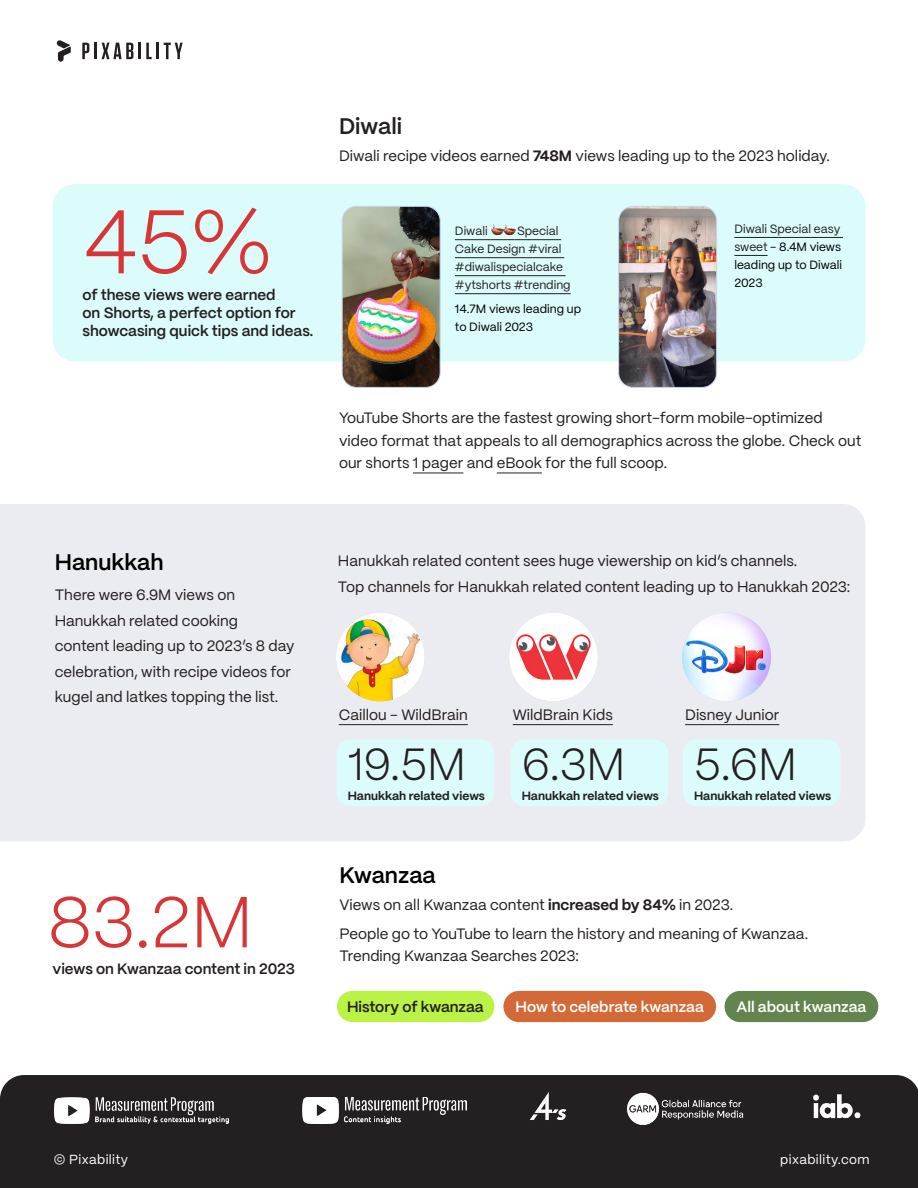
<style>
.page{position:relative;width:918px;height:1188px;background:#fff}
.page>*{position:absolute;margin:0;border:0;box-sizing:border-box;transform-origin:0 0}
.t1{font:300 90px "PP Mori";color:#d63638}
.t2{font:300 72px "PP Mori";color:#d63638}
.t3{font:300 45px "PP Mori";color:#241f21}
.t4{font:600 22.5px "PP Mori";color:#000}
.t5{font:600 22.5px "PP Mori";color:#241f21}
.t6{font:15px/25.5px "PP Mori";color:#241f21}
.t7{font:600 15px/18px "PP Mori";color:#241f21}
.t8{font:600 15px "PP Mori";color:#fff}
.t9{font:13.2px "PP Mori";letter-spacing:.03em;color:#fff}
.t10{font:500 13.2px "Ringside Narrow";letter-spacing:.03em;color:#bdc0c0}
.t11{font:12px/18px "PP Mori";color:#000}
.t12{font:12px/18px "PP Mori";color:#241f21}
.t13{font:700 12px "PP Mori";color:#241f21}
.s1{font-weight:700}
.s2{color:#241f21}
</style>
<div class="page">
<div style="left:0;top:504px;width:865px;height:337px;background:#ebebf2"></div>
<div style="left:53px;top:184px;width:813px;height:178px;background:#dbfcfa;border-radius:22px"></div>
<div style="left:337px;top:739px;width:157px;height:67px;background:#dbfcfa;border-radius:14px"></div>
<div style="left:511px;top:739px;width:157px;height:67px;background:#dbfcfa;border-radius:14px"></div>
<div style="left:683px;top:739px;width:158px;height:67px;background:#dbfcfa;border-radius:14px"></div>
<div style="left:337px;top:991px;width:157px;height:31px;background:#baf245;border-radius:16px"></div>
<div style="left:503px;top:991px;width:213px;height:31px;background:#d46938;border-radius:16px"></div>
<div style="left:725px;top:991px;width:153px;height:31px;background:#63854d;border-radius:16px"></div>
<div style="left:0;top:1075px;width:918px;height:113px;background:#241f21"></div>
<img style="left:54px;top:1097px;width:174px;height:26px">
<img style="left:302px;top:1097px;width:165px;height:26px">
<img style="left:525px;top:1084px;width:47px;height:38px">
<img style="left:808px;top:1078px;width:55px;height:50px">
<img style="left:614px;top:1075px;width:148px;height:77px">
<hr style="left:413px;top:473px;width:50px;height:1px;background:#241f21">
<hr style="left:497px;top:473px;width:45px;height:1px;background:#241f21">
<svg style="left:82px;top:43px;width:7px;height:16px"></svg>
<hr style="left:94px;top:43px;width:3px;height:16px;background:#241f21">
<svg style="left:102px;top:43px;width:50px;height:16px"></svg>
<hr style="left:156px;top:43px;width:3px;height:16px;background:#241f21">
<svg style="left:164px;top:43px;width:19px;height:16px"></svg>
<svg style="left:57px;top:40px;width:14px;height:22px"></svg>
<img style="left:336px;top:613px;width:89px;height:88px;border-radius:44px">
<img style="left:509px;top:613px;width:89px;height:88px;border-radius:44px">
<img style="left:682px;top:613px;width:89px;height:88px;border-radius:44px">
<img style="left:342px;top:206px;width:97px;height:180px">
<div style="left:342px;top:206px;width:99px;height:182px;border:1px solid #c7d3ed;border-radius:15px"></div>
<img style="left:620px;top:206px;width:97px;height:180px">
<div style="left:618px;top:206px;width:99px;height:182px;border:1px solid #c7d3ed;border-radius:15px"></div>
<hr style="left:455px;top:239px;width:35px;height:1px;background:#241f21">
<hr style="left:514px;top:239px;width:47px;height:1px;background:#241f21">
<hr style="left:455px;top:257px;width:109px;height:1px;background:#241f21">
<hr style="left:455px;top:275px;width:111px;height:1px;background:#241f21">
<hr style="left:455px;top:293px;width:116px;height:1px;background:#241f21">
<hr style="left:734px;top:237px;width:109px;height:1px;background:#241f21">
<hr style="left:734px;top:255px;width:34px;height:1px;background:#241f21">
<hr style="left:339px;top:724px;width:129px;height:1px;background:#241f21">
<hr style="left:513px;top:724px;width:100px;height:1px;background:#241f21">
<hr style="left:685px;top:724px;width:94px;height:1px;background:#241f21">
<svg style="left:490px;top:239px;width:26px;height:1px"></svg>
<h1 class="t1" style="left:83px;top:166px;width:191px">45%</h1>
<p class="t7" style="left:83px;top:285px;width:232px">of these views were earned<br>on Shorts, a perfect option for showcasing quick tips and ideas.</p>
<h3 class="t5" style="left:339px;top:106px;width:65px">Diwali</h3>
<p class="t6" style="left:339px;top:142px;width:492px">Diwali recipe videos earned <span class="s1">748M</span> views leading up to the 2023 holiday.</p>
<p class="t12" style="left:455px;top:221px;width:117px;text-indent:62px">Special<br>Cake Design #viral #diwalispecialcake #ytshorts #trending</p>
<p class="t11" style="left:455px;top:299px;width:128px">14.7M views leading up to Diwali 2023</p>
<p class="t12" style="left:455px;top:221px;width:34px">Diwali</p>
<p class="t11" style="left:734px;top:219px;width:109px"><span class="s2">Diwali Special easy sweet</span> - 8.4M views leading up to Diwali<br>2023</p>
<p class="t6" style="left:339px;top:406px;width:524px;line-height:22.5px">YouTube Shorts are the fastest growing short-form mobile-optimized video format that appeals to all demographics across the globe. Check out our shorts 1 pager and eBook for the full scoop.</p>
<h3 class="t4" style="left:55px;top:543px;width:110px">Hanukkah</h3>
<p class="t6" style="left:55px;top:581px;width:241px">There were 6.9M views on<br>Hanukkah related cooking content leading up to 2023’s 8 day celebration, with recipe videos for kugel and latkes topping the list.</p>
<h2 class="t2" style="left:48px;top:861px;width:207px">83.2M</h2>
<p class="t7" style="left:53px;top:959px;width:244px">views on Kwanzaa content in 2023</p>
<p class="t6" style="left:338px;top:547px;width:514px">Hanukkah related content sees huge viewership on kid’s channels.<br>Top channels for Hanukkah related content leading up to Hanukkah 2023:</p>
<p class="t6" style="left:339px;top:701px;width:131px">Caillou - WildBrain</p>
<p class="t6" style="left:513px;top:701px;width:102px">WildBrain Kids</p>
<p class="t6" style="left:685px;top:701px;width:96px">Disney Junior</p>
<h3 class="t3" style="left:348px;top:726px;width:279px">19.5M 6.3M</h3>
<h3 class="t3" style="left:694px;top:726px;width:105px">5.6M</h3>
<p class="t13" style="left:348px;top:785px;width:139px">Hanukkah related views</p>
<p class="t13" style="left:522px;top:785px;width:139px">Hanukkah related views</p>
<p class="t13" style="left:694px;top:785px;width:139px">Hanukkah related views</p>
<h3 class="t4" style="left:339px;top:856px;width:98px">Kwanzaa</h3>
<p class="t6" style="left:339px;top:890px;width:470px;line-height:28.5px">Views on all Kwanzaa content <span class="s1">increased by 84%</span> in 2023.<br>People go to YouTube to learn the history and meaning of Kwanzaa.</p>
<p class="t6" style="left:339px;top:942px;width:241px">Trending Kwanzaa Searches 2023:</p>
<p class="t7" style="left:347px;top:996px;width:138px">History of kwanzaa</p>
<p class="t8" style="left:516px;top:993px;width:190px">How to celebrate kwanzaa</p>
<p class="t8" style="left:737px;top:993px;width:131px">All about kwanzaa</p>
<p class="t10" style="left:54px;top:1141px;width:70px">© Pixability</p>
<p class="t9" style="left:54px;top:1148px;width:76px">© Pixability</p>
<p class="t9" style="left:780px;top:1148px;width:91px">pixability.com</p>
</div>
